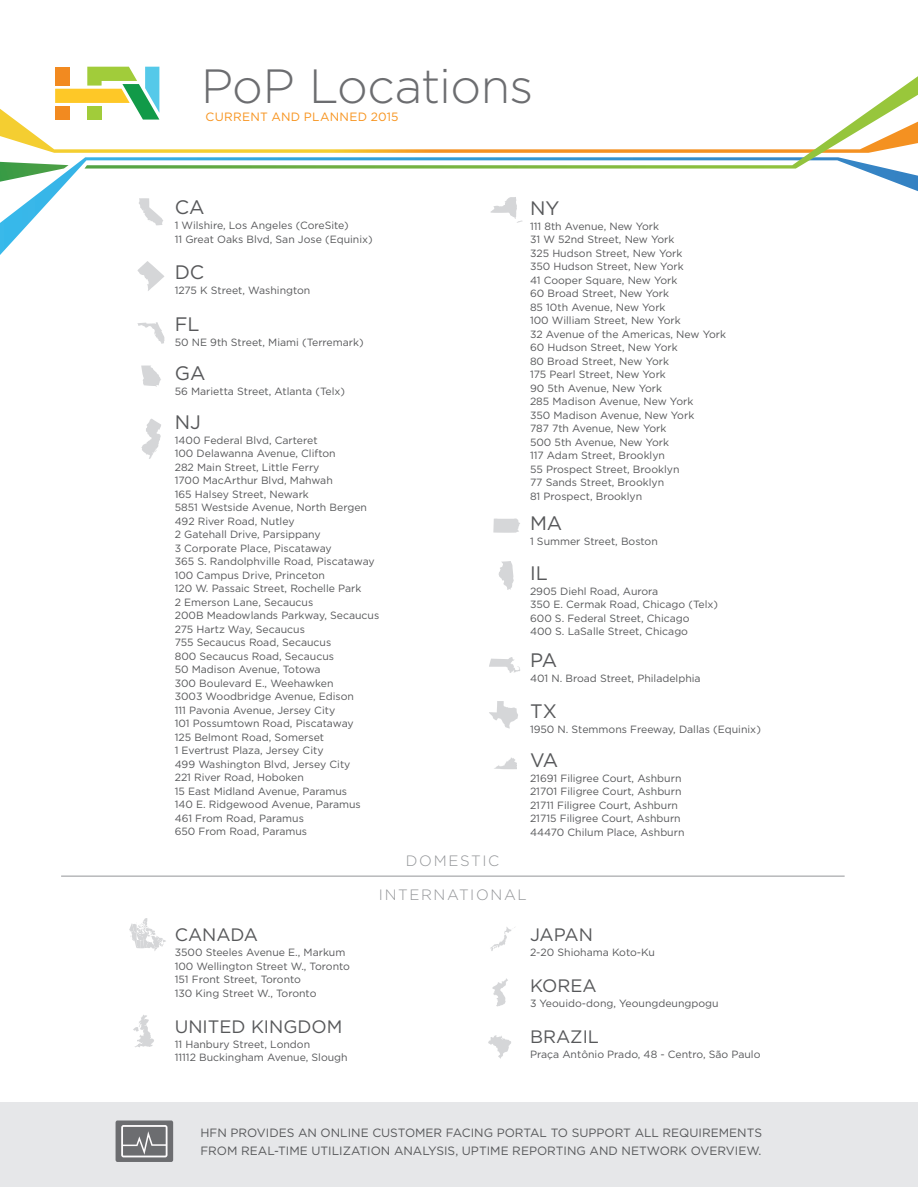
<style>
.page{position:relative;width:918px;height:1188px;background:#fff}
.page>*{position:absolute;margin:0;border:0;box-sizing:border-box;transform-origin:0 0}
.t1{font:300 48px "Gotham";letter-spacing:-.015em;color:#6c6d70}
.t2{font:19.5px "Gotham";color:#57585a}
.t3{font:18px "Gotham";color:#57585a}
.t4{font:300 15px "Gotham";letter-spacing:.11em;color:#939598}
.t5{font:12px/18px "Gotham";color:#57585a}
.t6{font:12px "Gotham";letter-spacing:.02em;color:#f7931d}
.t7{font:10.5px/13.5px "Gotham";color:#57585a}
</style>
<div class="page">
<div style="left:0;top:1102px;width:917px;height:85px;background:#e6e7e9"></div>
<div style="left:116px;top:1121px;width:57px;height:41px;background:#6c6d70;border-radius:2px"></div>
<svg style="left:121px;top:1125px;width:47px;height:32px"></svg>
<hr style="left:61px;top:876px;width:784px;height:1px;background:#939598">
<svg style="left:141px;top:419px;width:20px;height:40px"></svg>
<svg style="left:499px;top:561px;width:15px;height:29px"></svg>
<svg style="left:489px;top:657px;width:31px;height:16px"></svg>
<img style="left:493px;top:518px;width:27px;height:15px">
<svg style="left:137px;top:322px;width:28px;height:22px"></svg>
<svg style="left:489px;top:701px;width:29px;height:28px"></svg>
<svg style="left:137px;top:261px;width:28px;height:30px"></svg>
<svg style="left:141px;top:366px;width:20px;height:21px"></svg>
<svg style="left:129px;top:918px;width:37px;height:33px"></svg>
<svg style="left:490px;top:927px;width:25px;height:24px"></svg>
<svg style="left:492px;top:979px;width:16px;height:27px"></svg>
<svg style="left:133px;top:1015px;width:21px;height:33px"></svg>
<svg style="left:488px;top:1035px;width:23px;height:24px"></svg>
<svg style="left:0;top:158px;width:918px;height:97px"></svg>
<svg style="left:84px;top:153px;width:834px;height:16px"></svg>
<svg style="left:0;top:162px;width:69px;height:20px"></svg>
<svg style="left:0;top:67px;width:918px;height:86px"></svg>
<img style="left:494px;top:757px;width:23px;height:12px">
<h1 class="t1" style="left:201px;top:60px;width:334px">PoP Locations</h1>
<p class="t6" style="left:206px;top:110px;width:195px">CURRENT AND PLANNED 2015</p>
<h2 class="t2" style="left:175px;top:197px;width:31px">CA</h2>
<p class="t7" style="left:175px;top:219px;width:200px">1 Wilshire, Los Angeles (CoreSite)<br>11 Great Oaks Blvd, San Jose (Equinix)</p>
<h2 class="t2" style="left:175px;top:261px;width:31px">DC</h2>
<p class="t7" style="left:175px;top:283px;width:137px">1275 K Street, Washington</p>
<h2 class="t2" style="left:175px;top:313px;width:26px">FL</h2>
<p class="t7" style="left:175px;top:335px;width:190px">50 NE 9th Street, Miami (Terremark)</p>
<h2 class="t2" style="left:175px;top:363px;width:32px">GA</h2>
<p class="t7" style="left:175px;top:385px;width:172px">56 Marietta Street, Atlanta (Telx)</p>
<h2 class="t2" style="left:175px;top:411px;width:28px">NJ</h2>
<p class="t7" style="left:175px;top:433px;width:206px">1400 Federal Blvd, Carteret<br>100 Delawanna Avenue, Clifton<br>282 Main Street, Little Ferry<br>1700 MacArthur Blvd, Mahwah<br>165 Halsey Street, Newark<br>5851 Westside Avenue, North Bergen<br>492 River Road, Nutley<br>2 Gatehall Drive, Parsippany<br>3 Corporate Place, Piscataway<br>365 S. Randolphville Road, Piscataway<br>100 Campus Drive, Princeton<br>120 W. Passaic Street, Rochelle Park<br>2 Emerson Lane, Secaucus<br>200B Meadowlands Parkway, Secaucus<br>275 Hartz Way, Secaucus<br>755 Secaucus Road, Secaucus<br>800 Secaucus Road, Secaucus<br>50 Madison Avenue, Totowa<br>300 Boulevard E., Weehawken<br>3003 Woodbridge Avenue, Edison<br>111 Pavonia Avenue, Jersey City<br>101 Possumtown Road, Piscataway<br>125 Belmont Road, Somerset<br>1 Evertrust Plaza, Jersey City<br>499 Washington Blvd, Jersey City<br>221 River Road, Hoboken<br>15 East Midland Avenue, Paramus<br>140 E. Ridgewood Avenue, Paramus<br>461 From Road, Paramus<br>650 From Road, Paramus</p>
<h2 class="t2" style="left:530px;top:197px;width:31px">NY</h2>
<p class="t7" style="left:530px;top:219px;width:198px">111 8th Avenue, New York<br>31 W 52nd Street, New York<br>325 Hudson Street, New York<br>350 Hudson Street, New York<br>41 Cooper Square, New York<br>60 Broad Street, New York<br>85 10th Avenue, New York<br>100 William Street, New York<br>32 Avenue of the Americas, New York<br>60 Hudson Street, New York<br>80 Broad Street, New York<br>175 Pearl Street, New York<br>90 5th Avenue, New York<br>285 Madison Avenue, New York<br>350 Madison Avenue, New York<br>787 7th Avenue, New York<br>500 5th Avenue, New York<br>117 Adam Street, Brooklyn<br>55 Prospect Street, Brooklyn<br>77 Sands Street, Brooklyn<br>81 Prospect, Brooklyn</p>
<h2 class="t2" style="left:530px;top:512px;width:34px">MA</h2>
<p class="t7" style="left:530px;top:534px;width:129px">1 Summer Street, Boston</p>
<h2 class="t2" style="left:530px;top:562px;width:19px">IL</h2>
<p class="t7" style="left:530px;top:584px;width:190px">2905 Diehl Road, Aurora<br>350 E. Cermak Road, Chicago (Telx)<br>600 S. Federal Street, Chicago<br>400 S. LaSalle Street, Chicago</p>
<h2 class="t2" style="left:530px;top:650px;width:29px">PA</h2>
<p class="t7" style="left:530px;top:672px;width:172px">401 N. Broad Street, Philadelphia</p>
<h2 class="t2" style="left:530px;top:701px;width:28px">TX</h2>
<p class="t7" style="left:530px;top:723px;width:232px">1950 N. Stemmons Freeway, Dallas (Equinix)</p>
<h2 class="t2" style="left:530px;top:749px;width:30px">VA</h2>
<p class="t7" style="left:530px;top:771px;width:156px">21691 Filigree Court, Ashburn<br>21701 Filigree Court, Ashburn<br>21711 Filigree Court, Ashburn<br>21715 Filigree Court, Ashburn<br>44470 Chilum Place, Ashburn</p>
<h3 class="t3" style="left:175px;top:925px;width:85px">CANADA</h3>
<p class="t7" style="left:175px;top:946px;width:177px">3500 Steeles Avenue E., Markum<br>100 Wellington Street W., Toronto<br>151 Front Street, Toronto<br>130 King Street W., Toronto</p>
<h3 class="t3" style="left:175px;top:1016px;width:169px">UNITED KINGDOM</h3>
<p class="t7" style="left:175px;top:1037px;width:175px">11 Hanbury Street, London<br>11112 Buckingham Avenue, Slough</p>
<h3 class="t4" style="left:406px;top:853px;width:95px">DOMESTIC</h3>
<h3 class="t4" style="left:379px;top:887px;width:149px">INTERNATIONAL</h3>
<h3 class="t3" style="left:530px;top:925px;width:64px">JAPAN</h3>
<p class="t7" style="left:530px;top:946px;width:126px">2-20 Shiohama Koto-Ku</p>
<h3 class="t3" style="left:530px;top:976px;width:68px">KOREA</h3>
<p class="t7" style="left:530px;top:997px;width:190px">3 Yeouido-dong, Yeoungdeungpogu</p>
<h3 class="t3" style="left:530px;top:1027px;width:71px">BRAZIL</h3>
<p class="t7" style="left:530px;top:1048px;width:232px">Praça Antônio Prado, 48 - Centro, São Paulo</p>
<p class="t5" style="left:200px;top:1124px;width:563px">HFN PROVIDES AN ONLINE CUSTOMER FACING PORTAL TO SUPPORT ALL REQUIREMENTS<br>FROM REAL-TIME UTILIZATION ANALYSIS, UPTIME REPORTING AND NETWORK OVERVIEW.</p>
</div>
